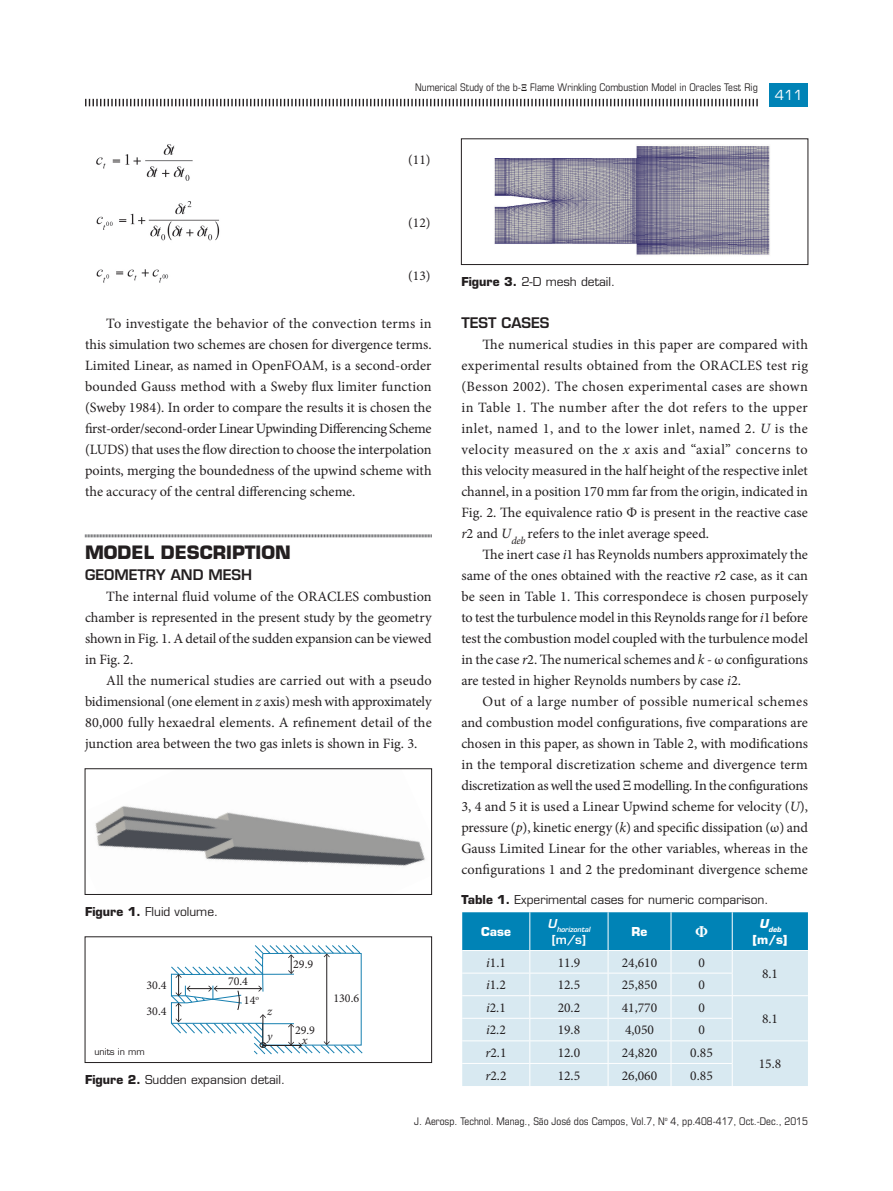
<style>
.page{position:relative;width:893px;height:1191px;background:#fff}
.page>*{position:absolute;margin:0;border:0;box-sizing:border-box;transform-origin:0 0}
.t1{font:700 18px "Eurostile LT Std";color:#231f20}
.t2{font:700 16.5px "Minion Pro";color:#fff}
.t3{font:14.25px/21px "Minion Pro";color:#231f20;text-align:justify}
.t4{font:600 14.25px "Eurostile LT Std";color:#231f20}
.t5{font:13.5px "Minion Pro";color:#231f20}
.t6{font:13.5px "Eurostile LT Std";color:#fff}
.t7{font:12px "Eurostile LT Std";color:#231f20}
.t8{font:12px/26.2px "Minion Pro";color:#231f20}
.t9{font:700 12px "Eurostile LT Std";color:#fff}
.t10{font:600 12px "Eurostile LT Std";color:#fff}
.t11{font:italic 12px "Minion Pro";color:#231f20}
.t12{font:condensed 10.5px "Eurostile LT Std";color:#231f20}
.t13{font:9px "Eurostile LT Std";color:#231f20}
.t14{font:italic 600 7.05px "Eurostile LT Std";color:#fff}
.t15{font:italic 700 7.05px "Eurostile LT Std";color:#fff}
.s1{font-family:"Minion Pro";font-weight:700}
.s2{font-weight:700}
.s3{font-style:italic}
</style>
<div class="page">
<svg style="left:85px;top:99px;width:673px;height:7px"></svg>
<div style="left:770px;top:83px;width:38px;height:23px;background:#0083b6"></div>
<svg style="left:85px;top:534px;width:347px;height:4px"></svg>
<svg style="left:170px;top:945px;width:193px;height:110px"></svg>
<div style="left:85px;top:936px;width:347px;height:127px;border:1px solid #231f20"></div>
<img style="left:95px;top:806px;width:330px;height:60px">
<div style="left:85px;top:768px;width:347px;height:127px;border:1px solid #231f20"></div>
<img style="left:494px;top:146px;width:276px;height:109px">
<div style="left:461px;top:138px;width:347px;height:127px;border:1px solid #231f20"></div>
<svg style="left:462px;top:912px;width:346px;height:174px;background:#abd4e4"></svg>
<img style="left:96px;top:144px;width:97px;height:37px">
<img style="left:96px;top:201px;width:124px;height:40px">
<img style="left:96px;top:269px;width:73px;height:14px">
<p class="t12" style="left:415px;top:81px;width:344px">Numerical Study of the b-<span class="s1">Ξ</span> Flame Wrinkling Combustion Model in Oracles Test Rig</p>
<p class="t6" style="left:775px;top:86px;width:29px">411</p>
<p class="t5" style="left:408px;top:151px;width:24px">(11)</p>
<p class="t5" style="left:408px;top:214px;width:24px">(12)</p>
<p class="t5" style="left:408px;top:267px;width:24px">(13)</p>
<p class="t7" style="left:461px;top:274px;width:155px"><span class="s2">Figure 3.</span> 2-D mesh detail.</p>
<p class="t3" style="left:85px;top:312px;width:348px;text-indent:21px">To investigate the behavior of the convection terms in this simulation two schemes are chosen for divergence terms.<br>Limited Linear, as named in OpenFOAM, is a second-order bounded Gauss method with a Sweby flux limiter function (Sweby 1984). In order to compare the results it is chosen the first-order/second-order Linear Upwinding Differencing Scheme (LUDS) that uses the flow direction to choose the interpolation points, merging the boundedness of the upwind scheme with the accuracy of the central differencing scheme.</p>
<p class="t1" style="left:85px;top:541px;width:15px">MODEL</p>
<p class="t1" style="left:161px;top:541px;width:14px">DESCR</p>
<p class="t1" style="left:226px;top:541px;width:51px">IPTION</p>
<p class="t4" style="left:85px;top:565px;width:169px">GEOMETRY AND MESH</p>
<p class="t3" style="left:85px;top:585px;width:348px;text-indent:21px">The internal fluid volume of the ORACLES combustion chamber is represented in the present study by the geometry shown in Fig. 1. A detail of the sudden expansion can be viewed in Fig. 2.</p>
<p class="t3" style="left:85px;top:669px;width:348px;text-indent:21px">All the numerical studies are carried out with a pseudo bidimensional (one element in <span class="s3">z</span> axis) mesh with approximately 80,000 fully hexaedral elements. A refinement detail of the junction area between the two gas inlets is shown in Fig. 3.</p>
<p class="t7" style="left:85px;top:904px;width:135px"><span class="s2">Figure 1.</span> Fluid volume.</p>
<p class="t8" style="left:146px;top:972px;width:22px">30.4<br>30.4</p>
<p class="t13" style="left:94px;top:1046px;width:52px">units in mm</p>
<p class="t8" style="left:228px;top:968px;width:22px">70.4</p>
<p class="t8" style="left:244px;top:987px;width:17px">14<sup>o</sup></p>
<p class="t11" style="left:267px;top:1003px;width:7px">z</p>
<p class="t11" style="left:267px;top:1028px;width:7px">y</p>
<p class="t7" style="left:85px;top:1072px;width:202px"><span class="s2">Figure 2.</span> Sudden expansion detail.</p>
<p class="t8" style="left:293px;top:950px;width:22px">29.9</p>
<p class="t8" style="left:295px;top:1017px;width:22px">29.9</p>
<p class="t11" style="left:302px;top:1032px;width:7px">x</p>
<p class="t8" style="left:333px;top:985px;width:27px">130.6</p>
<p class="t4" style="left:461px;top:313px;width:90px">TEST CASES</p>
<p class="t3" style="left:461px;top:334px;width:348px;text-indent:21px">The numerical studies in this paper are compared with experimental results obtained from the ORACLES test rig (Besson 2002). The chosen experimental cases are shown in Table 1. The number after the dot refers to the upper inlet, named 1, and to the lower inlet, named 2. <span class="s3">U</span> is the velocity measured on the <span class="s3">x</span> axis and “axial” concerns to this velocity measured in the half height of the respective inlet channel, in a position 170 mm far from the origin, indicated in Fig. 2. The equivalence ratio Φ is present in the reactive case <span class="s3">r</span>2 and <span class="s3">U</span><sub>deb</sub> refers to the inlet average speed.</p>
<p class="t3" style="left:461px;top:543px;width:348px;text-indent:21px">The inert case <span class="s3">i</span>1 has Reynolds numbers approximately the same of the ones obtained with the reactive <span class="s3">r</span>2 case, as it can be seen in Table 1. This correspondece is chosen purposely to test the turbulence model in this Reynolds range for <span class="s3">i</span>1 before test the combustion model coupled with the turbulence model in the case <span class="s3">r</span>2. The numerical schemes and <span class="s3">k -</span> ω configurations are tested in higher Reynolds numbers by case <span class="s3">i</span>2.</p>
<p class="t3" style="left:461px;top:691px;width:348px;text-indent:21px">Out of a large number of possible numerical schemes and combustion model configurations, five comparations are chosen in this paper, as shown in Table 2, with modifications in the temporal discretization scheme and divergence term discretization as well the used Ξ modelling. In the configurations 3, 4 and 5 it is used a Linear Upwind scheme for velocity (<span class="s3">U</span>), pressure (<span class="s3">p</span>), kinetic energy (<span class="s3">k</span>) and specific dissipation (ω) and Gauss Limited Linear for the other variables, whereas in the configurations 1 and 2 the predominant divergence scheme</p>
<p class="t7" style="left:461px;top:892px;width:309px"><span class="s2">Table 1.</span> Experimental cases for numeric comparison.</p>
<p class="t9" style="left:481px;top:924px;width:31px">Case</p>
<p class="t14" style="left:548px;top:924px;width:44px"><sup>U</sup>horizontal</p>
<p class="t10" style="left:552px;top:932px;width:36px">[M/S]</p>
<p class="t9" style="left:632px;top:924px;width:17px">Re</p>
<p class="t2" style="left:695px;top:920px;width:14px">Φ</p>
<p class="t5" style="left:486px;top:953px;width:21px"><span class="s3">i</span>1.1</p>
<p class="t5" style="left:558px;top:953px;width:24px">11.9</p>
<p class="t5" style="left:622px;top:953px;width:37px">24,610</p>
<p class="t5" style="left:698px;top:953px;width:8px">0</p>
<p class="t5" style="left:486px;top:976px;width:21px"><span class="s3">i</span>1.2</p>
<p class="t5" style="left:558px;top:976px;width:24px">12.5</p>
<p class="t5" style="left:622px;top:976px;width:37px">25,850</p>
<p class="t5" style="left:698px;top:976px;width:8px">0</p>
<p class="t5" style="left:486px;top:998px;width:21px"><span class="s3">i</span>2.1</p>
<p class="t5" style="left:558px;top:998px;width:24px">20.2</p>
<p class="t5" style="left:622px;top:998px;width:37px">41,770</p>
<p class="t5" style="left:698px;top:998px;width:8px">0</p>
<p class="t5" style="left:486px;top:1021px;width:21px"><span class="s3">i</span>2.2</p>
<p class="t5" style="left:558px;top:1021px;width:24px">19.8</p>
<p class="t5" style="left:625px;top:1021px;width:30px">4,050</p>
<p class="t5" style="left:698px;top:1021px;width:8px">0</p>
<p class="t5" style="left:485px;top:1043px;width:22px"><span class="s3">r</span>2.1</p>
<p class="t5" style="left:558px;top:1043px;width:24px">12.0</p>
<p class="t5" style="left:622px;top:1043px;width:37px">24,820</p>
<p class="t5" style="left:690px;top:1043px;width:24px">0.85</p>
<p class="t5" style="left:485px;top:1066px;width:22px"><span class="s3">r</span>2.2</p>
<p class="t5" style="left:558px;top:1066px;width:24px">12.5</p>
<p class="t5" style="left:622px;top:1066px;width:37px">26,060</p>
<p class="t5" style="left:690px;top:1066px;width:24px">0.85</p>
<p class="t15" style="left:759px;top:924px;width:23px"><sup>U</sup>deb</p>
<p class="t9" style="left:753px;top:932px;width:36px">[m/s]</p>
<p class="t5" style="left:762px;top:964px;width:18px">8.1</p>
<p class="t5" style="left:762px;top:1009px;width:18px">8.1</p>
<p class="t5" style="left:759px;top:1055px;width:24px">15.8</p>
<p class="t12" style="left:414px;top:1114px;width:395px">J. Aerosp. Technol. Manag., São José dos Campos, Vol.7, N<sup>o</sup> 4, pp.408-417, Oct.-Dec., 2015</p>
</div>
